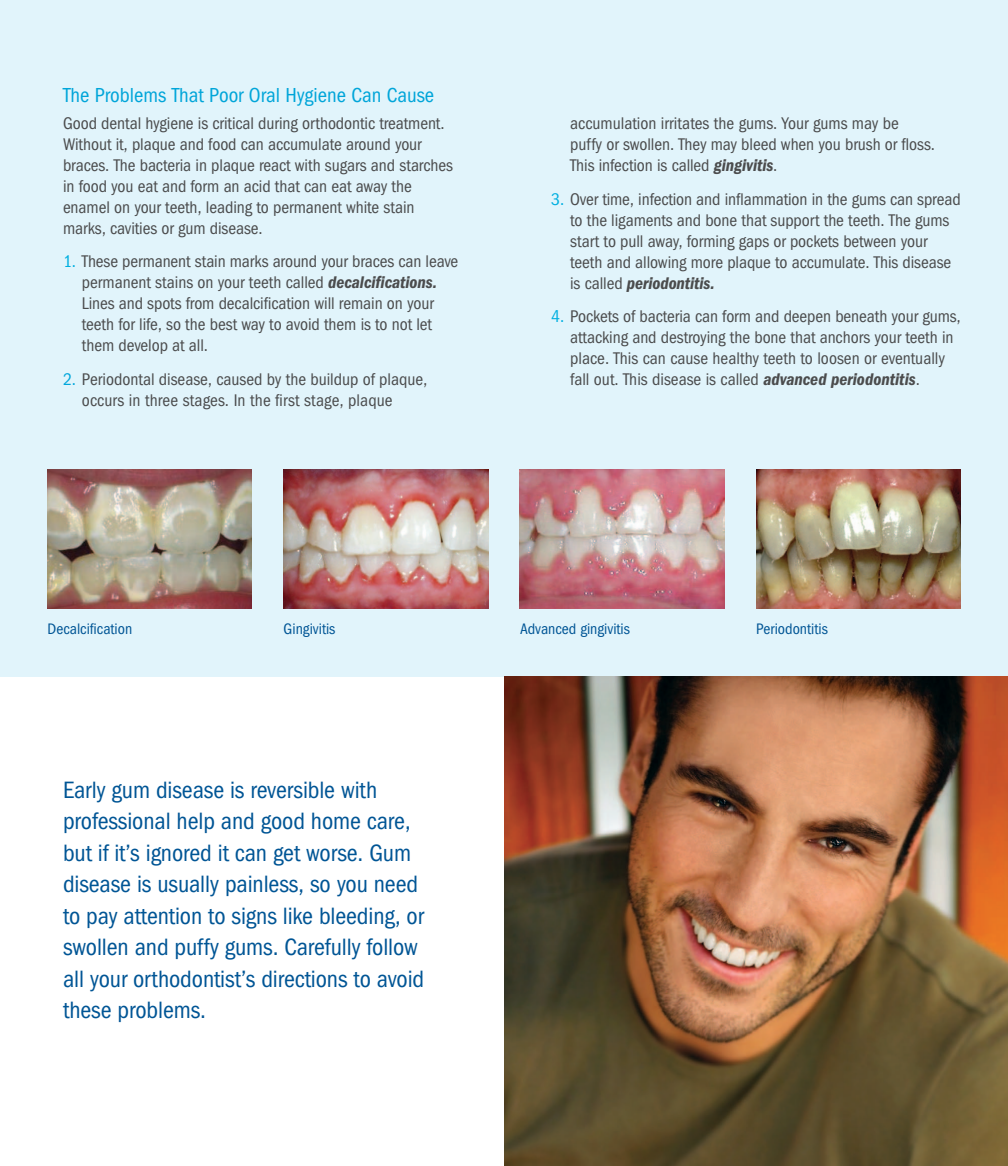
<style>
.page{position:relative;width:1008px;height:1166px;background:#fff}
.page>*{position:absolute;margin:0;border:0;box-sizing:border-box;transform-origin:0 0}
.t1{font:condensed 24.5px/31.5px "Franklin Gothic";letter-spacing:-.005em;color:#005595}
.t2{font:condensed 21px "Franklin Gothic";color:#00a5d9}
.t3{font:condensed 17.5px/21px "Franklin Gothic";letter-spacing:-.005em;color:#4b4c4d}
.t4{font:condensed 15.75px "Franklin Gothic";color:#005595}
.s1{color:#00afe0}
.s2{font-weight:600;font-style:italic}
.s3{color:#00a6db}
</style>
<div class="page">
<div style="left:0;top:0;width:1008px;height:676px;background:#e1f4fb"></div>
<img style="left:504px;top:676px;width:504px;height:490px">
<img style="left:47px;top:469px;width:205px;height:139px">
<img style="left:284px;top:469px;width:204px;height:139px">
<img style="left:520px;top:469px;width:204px;height:139px">
<img style="left:756px;top:469px;width:205px;height:139px">
<p class="t2" style="left:63px;top:83px;width:373px">The Problems That Poor Oral Hygiene Can Cause</p>
<p class="t3" style="left:63px;top:113px;width:392px">Good dental hygiene is critical during orthodontic treatment.<br>Without it, plaque and food can accumulate around your braces. The bacteria in plaque react with sugars and starches in food you eat and form an acid that can eat away the enamel on your teeth, leading to permanent white stain marks, cavities or gum disease.</p>
<p class="t3" style="left:82px;top:251px;width:378px;text-indent:-19px"><span class="s1">1.</span> These permanent stain marks around your braces can leave permanent stains on your teeth called <span class="s2">decalcifications.<br></span>Lines and spots from decalcification will remain on your teeth for life, so the best way to avoid them is to not let them develop at all.</p>
<p class="t3" style="left:82px;top:369px;width:347px;text-indent:-19px"><span class="s3">2.</span> Periodontal disease, caused by the buildup of plaque, occurs in three stages. In the first stage, plaque</p>
<p class="t3" style="left:570px;top:113px;width:366px">accumulation irritates the gums. Your gums may be puffy or swollen. They may bleed when you brush or floss.<br>This infection is called <span class="s2">gingivitis</span>.</p>
<p class="t3" style="left:570px;top:188px;width:392px;text-indent:-19px"><span class="s1">3.</span> Over time, infection and inflammation in the gums can spread to the ligaments and bone that support the teeth. The gums start to pull away, forming gaps or pockets between your teeth and allowing more plaque to accumulate. This disease is called <span class="s2">periodontitis.</span></p>
<p class="t3" style="left:570px;top:306px;width:392px;text-indent:-19px"><span class="s1">4.</span> Pockets of bacteria can form and deepen beneath your gums, attacking and destroying the bone that anchors your teeth in place. This can cause healthy teeth to loosen or eventually fall out. This disease is called <span class="s2">advanced periodontitis</span>.</p>
<p class="t4" style="left:48px;top:619px;width:86px">Decalcification</p>
<p class="t4" style="left:284px;top:619px;width:53px">Gingivitis</p>
<p class="t4" style="left:520px;top:619px;width:111px">Advanced gingivitis</p>
<p class="t4" style="left:756px;top:619px;width:73px">Periodontitis</p>
<p class="t1" style="left:63px;top:774px;width:363px">Early gum disease is reversible with professional help and good home care, but if it’s ignored it can get worse. Gum disease is usually painless, so you need to pay attention to signs like bleeding, or swollen and puffy gums. Carefully follow all your orthodontist’s directions to avoid these problems.</p>
</div>
